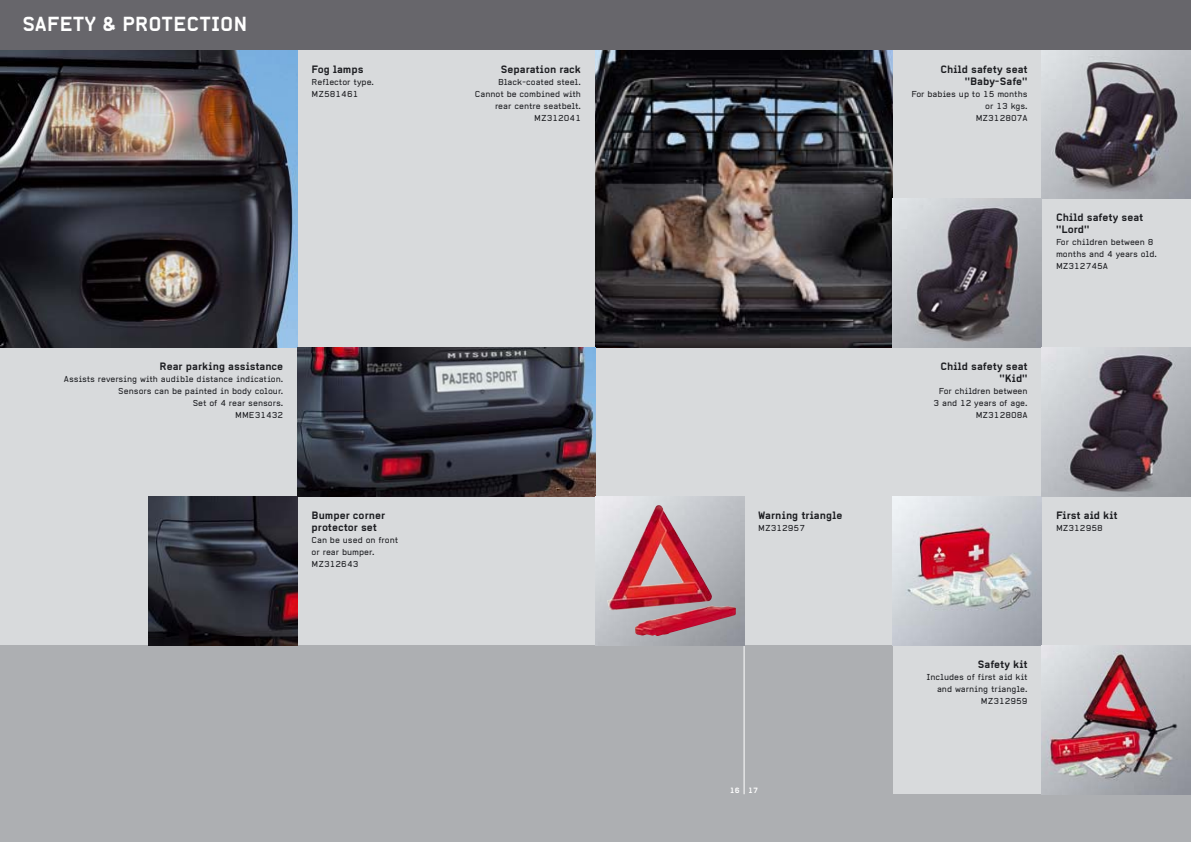
<style>
.page{position:relative;width:1191px;height:842px;background:#fff}
.page>*{position:absolute;margin:0;border:0;box-sizing:border-box;transform-origin:0 0}
.t1{font:700 20px "Alpha Headline";color:#fff}
.t2{font:700 10.5px/12px "Alpha Headline";color:#1b1c20}
.t3{font:700 10.5px "Alpha Headline";letter-spacing:-.02em;color:#1b1c20}
.t4{font:8.5px/12px "Alpha Headline";color:#1b1c20;text-align:right}
.t5{font:700 7.5px "Alpha Headline";color:#fff}
</style>
<div class="page">
<div style="left:0;top:0;width:1190px;height:842px;background:#d8dadc"></div>
<img style="left:595px;top:50px;width:298px;height:298px">
<img style="left:0;top:50px;width:297px;height:298px">
<div style="left:0;top:794px;width:1190px;height:48px;background:#adafb2"></div>
<div style="left:0;top:645px;width:893px;height:197px;background:#adafb2"></div>
<hr style="left:743px;top:645px;width:1px;height:149px;background:#fff">
<div style="left:0;top:0;width:1190px;height:50px;background:#67666b"></div>
<img style="left:149px;top:497px;width:148px;height:148px">
<img style="left:297px;top:348px;width:298px;height:149px">
<img style="left:893px;top:497px;width:148px;height:148px">
<img style="left:1041px;top:50px;width:149px;height:149px">
<img style="left:893px;top:199px;width:148px;height:149px">
<img style="left:595px;top:497px;width:149px;height:148px">
<img style="left:607px;top:505px;width:129px;height:131px">
<img style="left:1041px;top:348px;width:149px;height:149px">
<img style="left:1041px;top:645px;width:149px;height:149px">
<h1 class="t1" style="left:22px;top:17px;width:227px">SAFETY &amp; PROTECTION</h1>
<p class="t2" style="left:312px;top:64px;width:53px">Fog lamps</p>
<p class="t4" style="left:312px;top:77px;width:64px;text-align:left">Reflector type.<br>MZ581461</p>
<p class="t2" style="left:501px;top:64px;width:82px">Separation rack</p>
<p class="t4" style="left:475px;top:77px;width:108px">Black-coated steel.<br>Cannot be combined with rear centre seatbelt.<br>MZ312041</p>
<p class="t2" style="left:160px;top:362px;width:125px">Rear parking assistance</p>
<p class="t4" style="left:64px;top:374px;width:221px">Assists reversing with audible distance indication.<br>Sensors can be painted in body colour.<br>Set of 4 rear sensors.<br>MME31432</p>
<p class="t2" style="left:312px;top:511px;width:75px">Bumper corner protector set</p>
<p class="t4" style="left:312px;top:535px;width:88px;text-align:left">Can be used on front or rear bumper.<br>MZ312643</p>
<p class="t2" style="left:758px;top:511px;width:86px">Warning triangle</p>
<p class="t4" style="left:758px;top:523px;width:48px">MZ312957</p>
<p class="t5" style="left:730px;top:788px;width:30px">16 17</p>
<p class="t2" style="left:940px;top:64px;width:89px;text-align:right">Child safety seat ''Baby-Safe''</p>
<p class="t4" style="left:911px;top:89px;width:118px">For babies up to 15 months or 13 kgs.<br>MZ312807A</p>
<p class="t2" style="left:1056px;top:213px;width:89px">Child safety seat ''Lord''</p>
<p class="t4" style="left:1056px;top:237px;width:102px;text-align:left">For children between 8 months and 4 years old.<br>MZ312745A</p>
<p class="t2" style="left:940px;top:362px;width:89px;text-align:right">Child safety seat ''Kid''</p>
<p class="t4" style="left:933px;top:386px;width:96px">For children between<br>3 and 12 years of age.<br>MZ312808A</p>
<p class="t3" style="left:1056px;top:512px;width:63px">First aid kit</p>
<p class="t4" style="left:1056px;top:523px;width:48px">MZ312958</p>
<p class="t2" style="left:977px;top:659px;width:51px">Safety kit</p>
<p class="t4" style="left:926px;top:672px;width:103px">Includes of first aid kit and warning triangle.<br>MZ312959</p>
</div>
